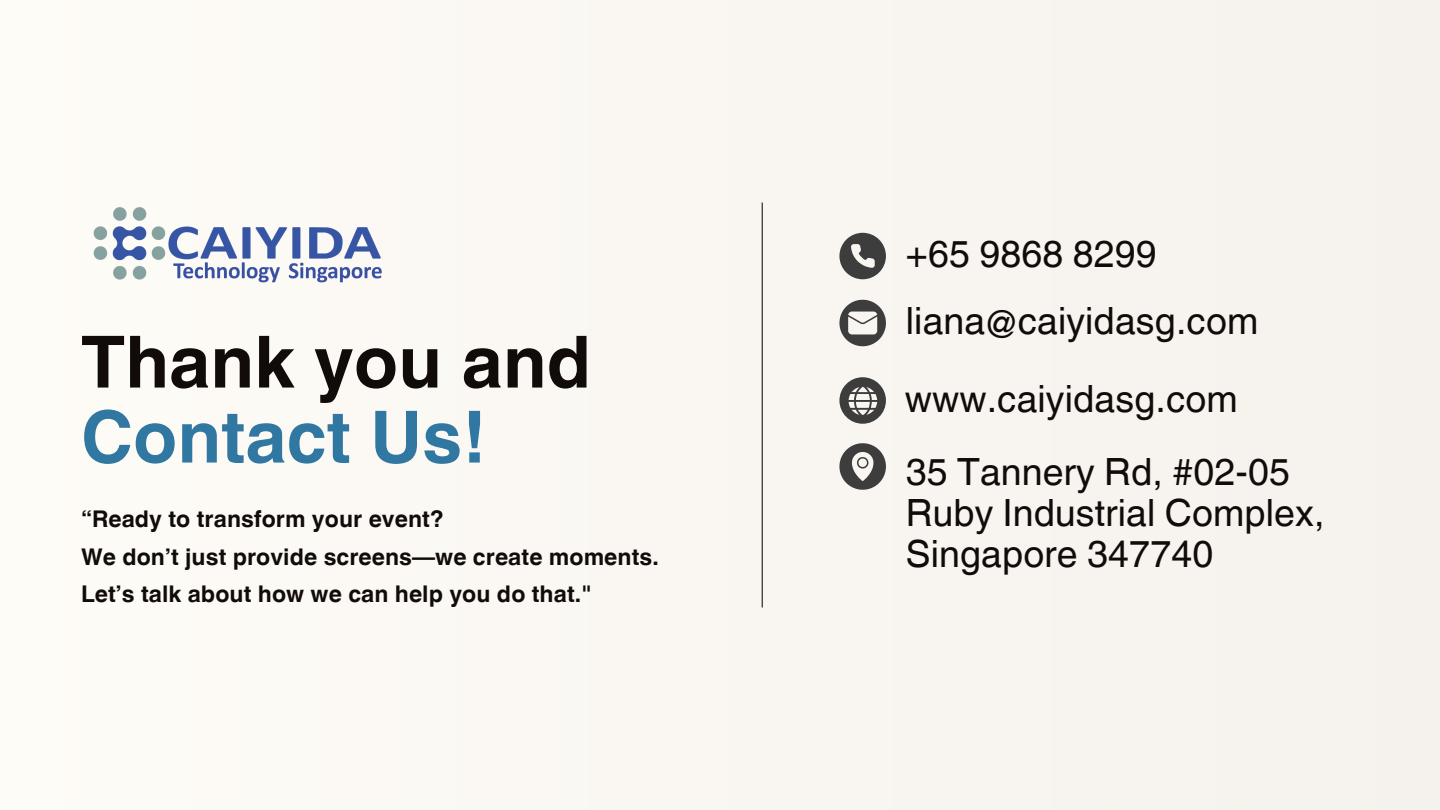
<style>
.page{position:relative;width:1440px;height:810px;background:#faf6f1}
.page>*{position:absolute;margin:0;border:0;box-sizing:border-box;transform-origin:0 0}
.t1{font:700 72px/75px "Helvetica World";color:#110b0a}
.t2{font:37.6px/40.8px "Helvetica World";letter-spacing:.005em;color:#110b0a}
.t3{font:700 23px "Helvetica World";letter-spacing:.005em;color:#110b0a}
.s1{color:#3077a2}
</style>
<div class="page">
<svg style="left:839px;top:233px;width:47px;height:46px"></svg>
<svg style="left:839px;top:300px;width:47px;height:46px"></svg>
<svg style="left:839px;top:377px;width:47px;height:47px"></svg>
<svg style="left:839px;top:443px;width:47px;height:47px"></svg>
<img style="left:93px;top:207px;width:289px;height:76px">
<hr style="left:762px;top:203px;width:1px;height:405px;background:#000">
<p class="t1" style="left:81px;top:317px;width:512px">Thank you and<br><span class="s1">Contact Us!</span></p>
<p class="t3" style="left:81px;top:500px;width:364px">“Ready to transform your event?</p>
<h2 class="t3" style="left:81px;top:538px;width:579px">We don’t just provide screens—we create moments.</h2>
<p class="t3" style="left:81px;top:575px;width:513px">Let’s talk about how we can help you do that."</p>
<p class="t2" style="left:906px;top:234px;width:252px">+65 9868 8299</p>
<h1 class="t2" style="left:906px;top:301px;width:354px">liana@caiyidasg.com</h1>
<p class="t2" style="left:905px;top:378px;width:335px">www.caiyidasg.com</p>
<p class="t2" style="left:906px;top:452px;width:420px">35 Tannery Rd, #02-05<br>Ruby Industrial Complex,<br>Singapore 347740</p>
</div>
